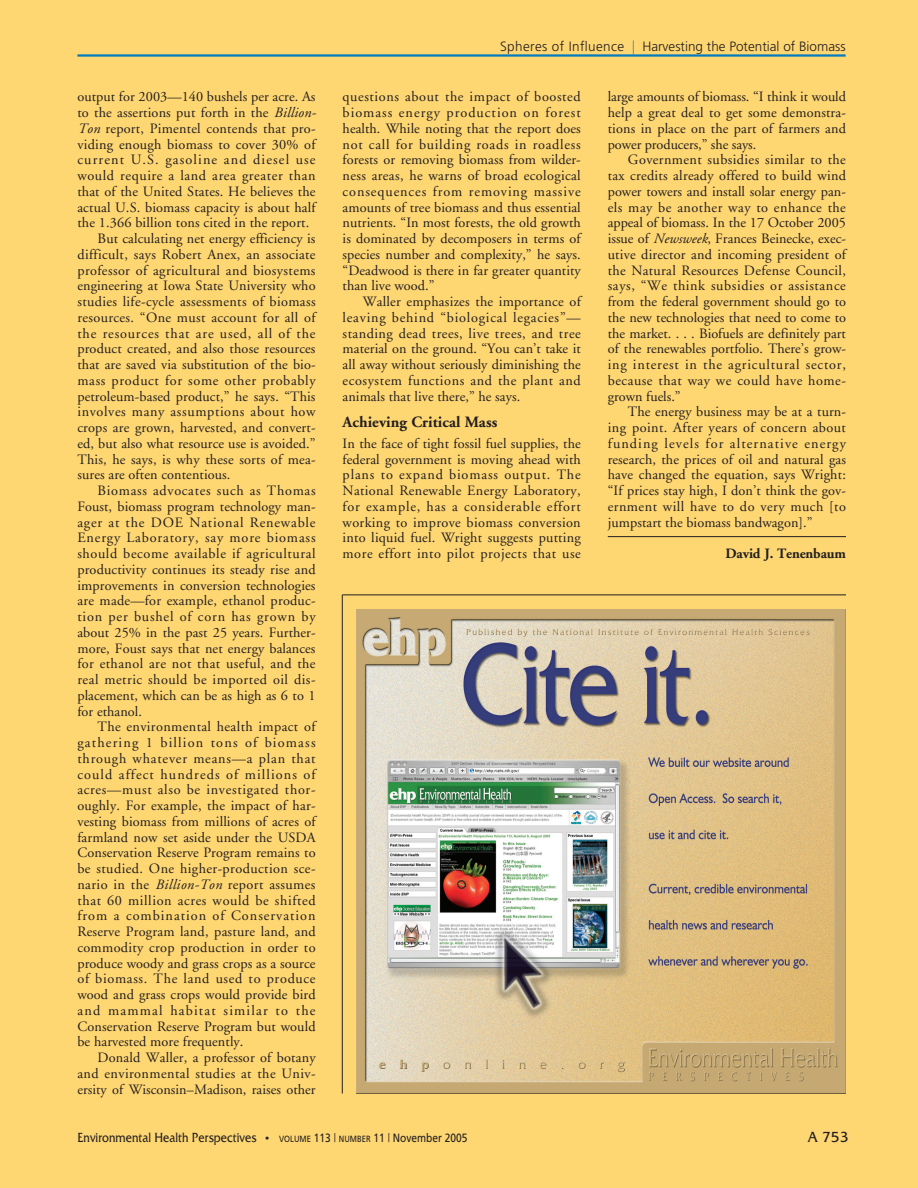
<style>
.page{position:relative;width:918px;height:1188px;background:#fed672}
.page>*{position:absolute;margin:0;border:0;box-sizing:border-box;transform-origin:0 0}
.t1{font:700 15.75px "Adobe Garamond";letter-spacing:.005em;color:#231f20}
.t2{font:15px "Friz Quadrata IT Cby BT";color:#231f20}
.t3{font:14.25px/15.8px "Adobe Garamond";letter-spacing:.015em;color:#231f20;text-align:justify}
.t4{font:14.25px "Adobe Garamond";letter-spacing:.045em;color:#231f20}
.t5{font:14.25px "Adobe Garamond";letter-spacing:.055em;color:#231f20}
.t6{font:14.25px "Adobe Garamond";letter-spacing:.08em;color:#231f20}
.t7{font:14.25px "Adobe Garamond";letter-spacing:.04em;color:#231f20}
.t8{font:14.25px "Adobe Garamond";letter-spacing:.05em;color:#231f20}
.t9{font:14.25px "Adobe Garamond";letter-spacing:.035em;color:#231f20}
.t10{font:14.25px "Adobe Garamond";letter-spacing:.06em;color:#231f20}
.t11{font:14.25px "Adobe Garamond";letter-spacing:.075em;color:#231f20}
.t12{font:14.25px "Adobe Garamond";letter-spacing:.07em;color:#231f20}
.t13{font:700 14.25px "Adobe Garamond";letter-spacing:-.01em;color:#231f20}
.t14{font:13.5px "Friz Quadrata IT Cby BT";color:#231f20;scale:.85 1}
.t15{font:300 13.5px "Frutiger";color:#231f20}
.s1{font-style:italic}
.s2{font-size:18px;color:#007ac0}
.s3{font-size:10.5px}
.s4{font-family:"Frutiger";font-size:9px}
.s5{font-family:"Frutiger";font-size:12px}
.s6{font-family:"Frutiger";font-weight:300;font-size:12px}
</style>
<div class="page">
<hr style="left:608px;top:536px;width:238px;height:1px;background:#231f20">
<hr style="left:77px;top:54px;width:769px;height:3px;background:#007ac0">
<img style="left:356px;top:609px;width:490px;height:485px">
<hr style="left:343px;top:595px;width:503px;height:1px;background:#231f20">
<hr style="left:342px;top:595px;width:1px;height:499px;background:#231f20">
<p class="t3" style="left:77px;top:90px;width:240px">output for 2003—140 bushels per acre. As</p>
<p class="t3" style="left:77px;top:106px;width:240px">to the assertions put forth in the <span class="s1">Billion-</span></p>
<p class="t3" style="left:77px;top:122px;width:240px"><span class="s1">Ton</span> report, Pimentel contends that pro-</p>
<p class="t3" style="left:77px;top:137px;width:240px">viding enough biomass to cover 30% of</p>
<p class="t6" style="left:77px;top:154px;width:240px">current U.S. gasoline and diesel use</p>
<p class="t7" style="left:77px;top:170px;width:240px">would require a land area greater than</p>
<p class="t3" style="left:77px;top:185px;width:240px">that of the United States. He believes the</p>
<p class="t3" style="left:77px;top:200px;width:240px">actual U.S. biomass capacity is about half</p>
<p class="t3" style="left:77px;top:216px;width:233px">the 1.366 billion tons cited in the report.</p>
<p class="t3" style="left:98px;top:232px;width:219px">But calculating net energy efficiency is</p>
<p class="t3" style="left:77px;top:248px;width:240px">difficult, says Robert Anex, an associate</p>
<p class="t3" style="left:77px;top:263px;width:240px">professor of agricultural and biosystems</p>
<p class="t3" style="left:77px;top:279px;width:240px">engineering at Iowa State University who</p>
<p class="t3" style="left:77px;top:295px;width:240px">studies life-cycle assessments of biomass</p>
<p class="t3" style="left:77px;top:311px;width:240px">resources. “One must account for all of</p>
<p class="t5" style="left:77px;top:327px;width:240px">the resources that are used, all of the</p>
<p class="t3" style="left:77px;top:342px;width:240px">product created, and also those resources</p>
<p class="t3" style="left:77px;top:358px;width:240px">that are saved via substitution of the bio-</p>
<p class="t4" style="left:77px;top:374px;width:240px">mass product for some other probably</p>
<p class="t3" style="left:77px;top:389px;width:240px">petroleum-based product,” he says. “This</p>
<p class="t4" style="left:77px;top:406px;width:240px">involves many assumptions about how</p>
<p class="t3" style="left:77px;top:421px;width:240px">crops are grown, harvested, and convert-</p>
<p class="t3" style="left:77px;top:437px;width:240px">ed, but also what resource use is avoided.”</p>
<p class="t3" style="left:77px;top:452px;width:240px">This, he says, is why these sorts of mea-</p>
<p class="t3" style="left:77px;top:468px;width:155px">sures are often contentious.</p>
<p class="t4" style="left:98px;top:485px;width:219px">Biomass advocates such as Thomas</p>
<p class="t3" style="left:77px;top:500px;width:240px">Foust, biomass program technology man-</p>
<p class="t5" style="left:77px;top:516px;width:240px">ager at the DOE National Renewable</p>
<p class="t10" style="left:77px;top:532px;width:240px">Energy Laboratory, say more biomass</p>
<p class="t7" style="left:77px;top:548px;width:240px">should become available if agricultural</p>
<p class="t3" style="left:77px;top:563px;width:240px">productivity continues its steady rise and</p>
<p class="t3" style="left:77px;top:578px;width:240px">improvements in conversion technologies</p>
<p class="t3" style="left:77px;top:594px;width:240px">are made—for example, ethanol produc-</p>
<p class="t5" style="left:77px;top:611px;width:240px">tion per bushel of corn has grown by</p>
<p class="t3" style="left:77px;top:626px;width:240px">about 25% in the past 25 years. Further-</p>
<p class="t3" style="left:77px;top:641px;width:240px">more, Foust says that net energy balances</p>
<p class="t3" style="left:77px;top:657px;width:240px">for ethanol are not that useful, and the</p>
<p class="t9" style="left:77px;top:674px;width:240px">real metric should be imported oil dis-</p>
<p class="t3" style="left:77px;top:689px;width:240px">placement, which can be as high as 6 to 1</p>
<p class="t3" style="left:77px;top:704px;width:66px">for ethanol.</p>
<p class="t3" style="left:98px;top:720px;width:220px">The environmental health impact of</p>
<p class="t6" style="left:77px;top:737px;width:240px">gathering 1 billion tons of biomass</p>
<p class="t5" style="left:77px;top:753px;width:240px">through whatever means—a plan that</p>
<p class="t11" style="left:77px;top:768px;width:240px">could affect hundreds of millions of</p>
<p class="t8" style="left:77px;top:784px;width:240px">acres—must also be investigated thor-</p>
<p class="t3" style="left:77px;top:799px;width:240px">oughly. For example, the impact of har-</p>
<p class="t3" style="left:77px;top:815px;width:240px">vesting biomass from millions of acres of</p>
<p class="t3" style="left:77px;top:830px;width:240px">farmland now set aside under the USDA</p>
<p class="t3" style="left:77px;top:846px;width:240px">Conservation Reserve Program remains to</p>
<p class="t3" style="left:77px;top:862px;width:240px">be studied. One higher-production sce-</p>
<p class="t3" style="left:77px;top:878px;width:240px">nario in the <span class="s1">Billion-Ton</span> report assumes</p>
<p class="t4" style="left:77px;top:894px;width:240px">that 60 million acres would be shifted</p>
<p class="t12" style="left:77px;top:910px;width:240px">from a combination of Conservation</p>
<p class="t3" style="left:77px;top:925px;width:240px">Reserve Program land, pasture land, and</p>
<p class="t3" style="left:77px;top:941px;width:240px">commodity crop production in order to</p>
<p class="t3" style="left:77px;top:956px;width:240px">produce woody and grass crops as a source</p>
<p class="t8" style="left:77px;top:973px;width:240px">of biomass. The land used to produce</p>
<p class="t3" style="left:77px;top:988px;width:240px">wood and grass crops would provide bird</p>
<p class="t6" style="left:77px;top:1005px;width:240px">and mammal habitat similar to the</p>
<p class="t3" style="left:77px;top:1019px;width:240px">Conservation Reserve Program but would</p>
<p class="t3" style="left:77px;top:1035px;width:168px">be harvested more frequently.</p>
<p class="t3" style="left:98px;top:1051px;width:219px">Donald Waller, a professor of botany</p>
<p class="t3" style="left:77px;top:1067px;width:240px">and environmental studies at the Univ-</p>
<p class="t3" style="left:77px;top:1082px;width:240px">ersity of Wisconsin–Madison, raises other</p>
<p class="t15" style="left:500px;top:41px;width:347px">Spheres of Influence <span class="s2">|</span> Harvesting the Potential of Biomass</p>
<p class="t3" style="left:343px;top:90px;width:240px">questions about the impact of boosted biomass energy production on forest health. While noting that the report does not call for building roads in roadless forests or removing biomass from wilder&shy;ness areas, he warns of broad ecological consequences from removing massive amounts of tree biomass and thus essential nutrients. “In most forests, the old growth is dominated by decomposers in terms of species number and complexity,” he says. “Deadwood is there in far greater quantity than live wood.”</p>
<p class="t3" style="left:343px;top:295px;width:240px;text-indent:20px">Waller emphasizes the importance of leaving behind “biological legacies”— standing dead trees, live trees, and tree material on the ground. “You can’t take it all away without seriously diminishing the ecosystem functions and the plant and animals that live there,” he says.</p>
<p class="t1" style="left:343px;top:415px;width:156px">Achieving Critical Mass</p>
<p class="t3" style="left:343px;top:437px;width:240px">In the face of tight fossil fuel supplies, the federal government is moving ahead with plans to expand biomass output. The National Renewable Energy Laboratory, for example, has a considerable effort working to improve biomass conversion into liquid fuel. Wright suggests putting more effort into pilot projects that use</p>
<p class="t3" style="left:608px;top:90px;width:240px">large amounts of biomass. “I think it would help a great deal to get some demonstra&shy;tions in place on the part of farmers and power producers,” she says.</p>
<p class="t3" style="left:608px;top:153px;width:240px;text-indent:20px">Government subsidies similar to the tax credits already offered to build wind power towers and install solar energy pan&shy;els may be another way to enhance the appeal of biomass. In the 17 October 2005 issue of <span class="s1">Newsweek</span>, Frances Beinecke, exec&shy;utive director and incoming president of the Natural Resources Defense Council, says, “We think subsidies or assistance from the federal government should go to the new technologies that need to come to the market. . . . Biofuels are definitely part of the renewables portfolio. There’s grow&shy;ing interest in the agricultural sector, because that way we could have home&shy;grown fuels.”</p>
<p class="t3" style="left:608px;top:405px;width:240px;text-indent:20px">The energy business may be at a turn&shy;ing point. After years of concern about funding levels for alternative energy research, the prices of oil and natural gas have changed the equation, says Wright: “If prices stay high, I don’t think the gov&shy;ernment will have to do very much [to jumpstart the biomass bandwagon].”</p>
<p class="t13" style="left:725px;top:548px;width:122px">David J. Tenenbaum</p>
<p class="t14" style="left:78px;top:1132px;width:460px">Environmental Health Perspectives <span class="s3">•</span> <span class="s4">VOLUME</span> <span class="s5">113</span> <span class="s6">|</span> <span class="s4">NUMBER</span> <span class="s5">11</span> <span class="s6">|</span> <span class="s5">November 2005</span></p>
<p class="t2" style="left:808px;top:1131px;width:42px">A 753</p>
</div>
